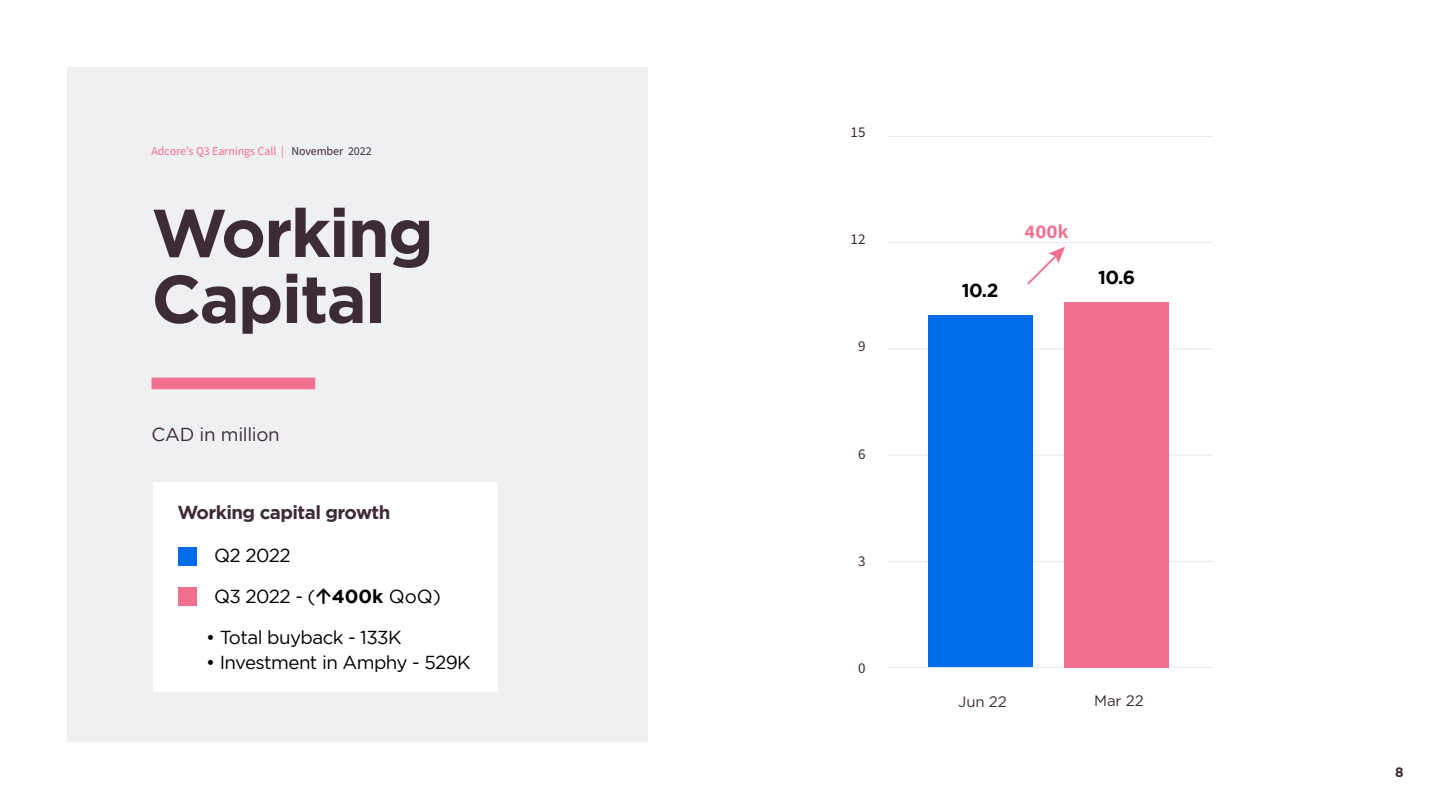
<style>
.page{position:relative;width:1440px;height:810px;background:#fff}
.page>*{position:absolute;margin:0;border:0;box-sizing:border-box;transform-origin:0 0}
.t1{font:700 67.5px/66px "Homepage Baukasten";letter-spacing:-.025em;color:#3e2b38}
.t2{font:18.75px "Homepage Baukasten";letter-spacing:-.03em;color:#000}
.t3{font:700 18.75px "Homepage Baukasten";letter-spacing:-.03em;color:#3e2b38}
.t4{font:18.75px "Homepage Baukasten";letter-spacing:-.02em;color:#3e2b38}
.t5{font:700 18.75px "Homepage Baukasten";color:#000}
.t6{font:700 18.75px "Acumin Pro";color:#f1708f}
.t7{font:15px "Homepage Baukasten";letter-spacing:-.005em;color:#3e2b38}
.t8{font:15px "Source Sans Pro";color:#3e2b38}
.t9{font:700 13.5px "Homepage Baukasten";color:#3e2b38}
.t10{font:12px "Source Sans Pro";letter-spacing:-.01em;color:#f1708f}
.s1{color:#3e2b38}
.s2{font-family:"Acumin Pro";font-weight:700}
.s3{font-weight:700}
</style>
<div class="page">
<div style="left:68px;top:68px;width:1304px;height:674px;background:#eef0f1"></div>
<div style="left:648px;top:48px;width:742px;height:701px;background:#fff"></div>
<hr style="left:888px;top:136px;width:326px;height:1px;background:#000">
<hr style="left:888px;top:242px;width:326px;height:1px;background:#000">
<hr style="left:888px;top:349px;width:326px;height:1px;background:#000">
<hr style="left:888px;top:455px;width:326px;height:1px;background:#000">
<hr style="left:888px;top:667px;width:326px;height:1px;background:#000">
<hr style="left:888px;top:561px;width:326px;height:1px;background:#000">
<div style="left:928px;top:316px;width:104px;height:351px;background:#006ce9"></div>
<div style="left:154px;top:483px;width:344px;height:209px;background:#fff"></div>
<div style="left:178px;top:587px;width:19px;height:19px;background:#f1708f"></div>
<div style="left:178px;top:547px;width:19px;height:19px;background:#006ce9"></div>
<div style="left:1064px;top:302px;width:105px;height:366px;background:#f1708f"></div>
<div style="left:152px;top:378px;width:163px;height:11px;background:#f1708f"></div>
<svg style="left:1027px;top:247px;width:38px;height:37px"></svg>
<p class="t10" style="left:152px;top:143px;width:222px">Adcore’s Q3 Earnings Call | <span class="s1">November 2022</span></p>
<h1 class="t1" style="left:152px;top:198px;width:284px">Working<br>Capital</h1>
<p class="t4" style="left:152px;top:424px;width:130px">CAD in million</p>
<p class="t3" style="left:177px;top:502px;width:215px">Working capital growth</p>
<p class="t2" style="left:214px;top:545px;width:78px">Q2 2022</p>
<p class="t2" style="left:214px;top:586px;width:228px">Q3 2022 - (<span class="s2">↑</span><span class="s3">400k</span> QoQ)</p>
<p class="t2" style="left:206px;top:627px;width:197px">• Total buyback - 133K</p>
<p class="t2" style="left:206px;top:652px;width:266px">• Investment in Amphy - 529K</p>
<p class="t8" style="left:850px;top:122px;width:17px">15</p>
<p class="t8" style="left:851px;top:229px;width:16px">12</p>
<p class="t8" style="left:858px;top:336px;width:9px">9</p>
<p class="t8" style="left:858px;top:444px;width:9px">6</p>
<p class="t8" style="left:858px;top:551px;width:9px">3</p>
<p class="t8" style="left:858px;top:658px;width:9px">0</p>
<p class="t5" style="left:962px;top:280px;width:38px">10.2</p>
<p class="t6" style="left:1024px;top:218px;width:45px">400k</p>
<p class="t5" style="left:1098px;top:267px;width:39px">10.6</p>
<p class="t7" style="left:958px;top:694px;width:50px">Jun 22</p>
<p class="t7" style="left:1094px;top:692px;width:51px">Mar 22</p>
<p class="t9" style="left:1395px;top:765px;width:10px">8</p>
</div>
